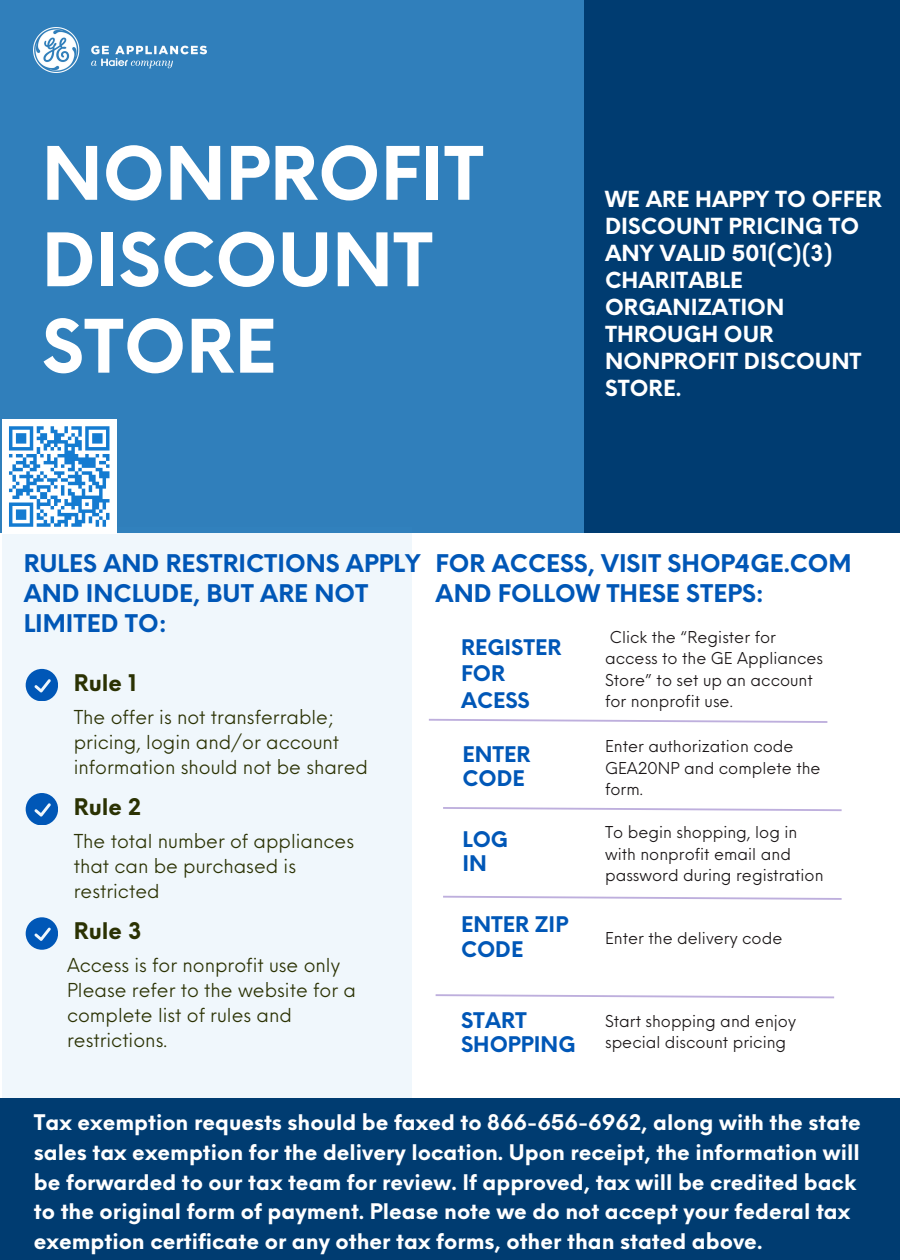
<style>
.page{position:relative;width:900px;height:1260px;background:#003c71}
.page>*{position:absolute;margin:0;border:0;box-sizing:border-box;transform-origin:0 0}
.t1{font:700 71.75px/86.5px "Neue Einstellung";color:#fff}
.t2{font:700 23.75px/30px "Neue Einstellung";color:#0057b7}
.t3{font:700 22.25px "Neue Einstellung";color:#2b3203}
.t4{font:700 21.75px/27px "Neue Einstellung";color:#fff}
.t5{font:700 21px/29.8px "Neue Einstellung";color:#fff}
.t6{font:700 21px/24.8px "Neue Einstellung";color:#0057b7}
.t7{font:18.75px/25px "Neue Einstellung";color:#2b3203}
.t8{font:16px/21.2px "Neue Einstellung";color:#191516}
</style>
<div class="page">
<div style="left:0;top:0;width:583px;height:534px;background:#307fbb"></div>
<div style="left:0;top:534px;width:900px;height:564px;background:#fff"></div>
<div style="left:2px;top:528px;width:409px;height:570px;background:#f0f7fc"></div>
<svg style="left:443px;top:807px;width:399px;height:4px"></svg>
<svg style="left:443px;top:895px;width:399px;height:5px"></svg>
<svg style="left:26px;top:669px;width:32px;height:32px"></svg>
<svg style="left:26px;top:793px;width:32px;height:32px"></svg>
<svg style="left:26px;top:917px;width:32px;height:32px"></svg>
<svg style="left:435px;top:994px;width:400px;height:4px"></svg>
<svg style="left:428px;top:719px;width:400px;height:4px"></svg>
<img style="left:34px;top:28px;width:172px;height:45px">
<div style="left:2px;top:419px;width:114px;height:115px;background:#fff"></div>
<svg style="left:9px;top:426px;width:101px;height:101px"></svg>
<h1 class="t1" style="left:42px;top:124px;width:443px">NONPROFIT<br>DISCOUNT<br>STORE</h1>
<p class="t4" style="left:605px;top:184px;width:278px">WE ARE HAPPY TO OFFER<br>DISCOUNT PRICING TO<br>ANY VALID 501(C)(3)<br>CHARITABLE<br>ORGANIZATION<br>THROUGH OUR<br>NONPROFIT DISCOUNT<br>STORE.</p>
<p class="t2" style="left:24px;top:546px;width:398px">RULES AND RESTRICTIONS APPLY<br>AND INCLUDE, BUT ARE NOT<br>LIMITED TO:</p>
<h3 class="t3" style="left:74px;top:663px;width:64px">Rule 1</h3>
<h2 class="t7" style="left:74px;top:703px;width:296px">The offer is not transferrable; pricing, login and/or account information should not be shared</h2>
<h6 class="t3" style="left:74px;top:787px;width:69px">Rule 2</h6>
<h2 class="t7" style="left:74px;top:827px;width:282px">The total number of appliances that can be purchased is restricted</h2>
<h3 class="t3" style="left:74px;top:911px;width:69px">Rule 3</h3>
<h4 class="t7" style="left:67px;top:951px;width:291px">Access is for nonprofit use only<br>Please refer to the website for a complete list of rules and restrictions.</h4>
<h4 class="t2" style="left:436px;top:546px;width:418px">FOR ACCESS, VISIT SHOP4GE.COM<br>AND FOLLOW THESE STEPS:</h4>
<p class="t6" style="left:461px;top:632px;width:102px;line-height:26.2px">REGISTER<br>FOR<br>ACESS</p>
<h4 class="t8" style="left:605px;top:625px;width:219px">Click the “Register for access to the GE Appliances<br>Store” to set up an account for nonprofit use.</h4>
<h2 class="t6" style="left:462px;top:740px;width:70px">ENTER<br>CODE</h2>
<p class="t6" style="left:462px;top:825px;width:47px">LOG<br>IN</p>
<p class="t6" style="left:461px;top:911px;width:109px">ENTER ZIP<br>CODE</p>
<p class="t8" style="left:605px;top:734px;width:217px">Enter authorization code<br>GEA20NP and complete the form.</p>
<h3 class="t8" style="left:605px;top:820px;width:220px">To begin shopping, log in with nonprofit email and password during registration</h3>
<h6 class="t8" style="left:605px;top:926px;width:179px">Enter the delivery code</h6>
<p class="t6" style="left:461px;top:1006px;width:116px">START<br>SHOPPING</p>
<h4 class="t8" style="left:605px;top:1009px;width:192px">Start shopping and enjoy special discount pricing</h4>
<h6 class="t5" style="left:34px;top:1106px;width:829px">Tax exemption requests should be faxed to 866-656-6962, along with the state sales tax exemption for the delivery location. Upon receipt, the information will be forwarded to our tax team for review. If approved, tax will be credited back to the original form of payment. Please note we do not accept your federal tax exemption certificate or any other tax forms, other than stated above.</h6>
</div>
